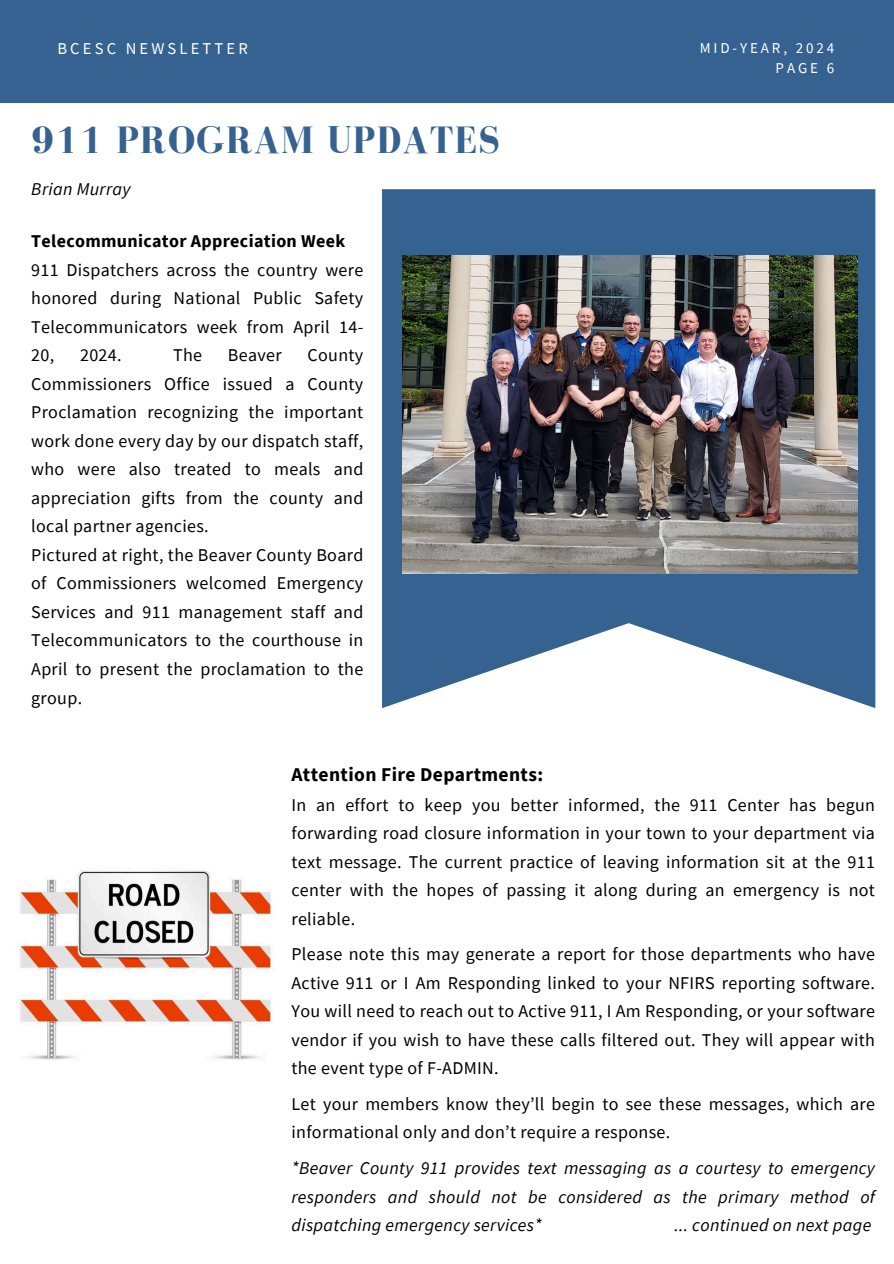
<style>
.page{position:relative;width:894px;height:1264px;background:#fff}
.page>*{position:absolute;margin:0;border:0;box-sizing:border-box;transform-origin:0 0}
.t1{font:700 39.15px "Bodoni FLF";letter-spacing:.03em;color:#366291}
.t2{font:700 19.5px "Source Sans Pro";letter-spacing:.02em;color:#000}
.t3{font:18px/28.5px "Source Sans Pro";letter-spacing:.02em;color:#000}
.t4{font:italic 18px/28.5px "Source Sans Pro";letter-spacing:.02em;color:#000;text-align:justify}
.t5{font:16.5px "Source Sans Pro";letter-spacing:.19em;color:#fff}
.t6{font:15px "Source Sans Pro";letter-spacing:.19em;color:#fff}
.s1{font-weight:700}
</style>
<div class="page">
<div style="left:0;top:0;width:893px;height:102px;background:#366291"></div>
<img style="left:18px;top:870px;width:254px;height:190px">
<svg style="left:382px;top:189px;width:493px;height:518px;fill:#366291"></svg>
<img style="left:402px;top:256px;width:454px;height:317px">
<h3 class="t5" style="left:57px;top:38px;width:192px">BCESC NEWSLETTER</h3>
<p class="t6" style="left:699px;top:38px;width:136px">MID-YEAR, 2024</p>
<h3 class="t6" style="left:775px;top:59px;width:60px">PAGE 6</h3>
<h3 class="t1" style="left:31px;top:119px;width:470px">911 PROGRAM UPDATES</h3>
<h3 class="t4" style="left:31px;top:174px;width:101px">Brian Murray</h3>
<h3 class="t3" style="left:31px;top:226px;width:333px"><span class="s1">Telecommunicator Appreciation Week<br></span>911 Dispatchers across the country were honored during National Public Safety<br>Telecommunicators week from April 14-<br>20,</h3>
<h3 class="t3" style="left:80px;top:340px;width:43px">2024.</h3>
<h3 class="t3" style="left:173px;top:340px;width:31px">The</h3>
<h3 class="t3" style="left:228px;top:340px;width:55px">Beaver</h3>
<h3 class="t3" style="left:31px;top:340px;width:333px;text-indent:276px">County Commissioners Office issued a County Proclamation recognizing the important work done every day by our dispatch staff, who were also treated to meals and appreciation gifts from the county and local partner agencies.<br>Pictured at right, the Beaver County Board of Commissioners welcomed Emergency Services and 911 management staff and Telecommunicators to the courthouse in April to present the proclamation to the group.</h3>
<p class="t2" style="left:291px;top:762px;width:253px">Attention Fire Departments:</p>
<p class="t3" style="left:291px;top:789px;width:585px;text-align:justify">In an effort to keep you better informed, the 911 Center has begun forwarding road closure information in your town to your department via text message. The current practice of leaving information sit at the 911 center with the hopes of passing it along during an emergency is not reliable.</p>
<p class="t3" style="left:291px;top:939px;width:585px;text-align:justify">Please note this may generate a report for those departments who have Active 911 or I Am Responding linked to your NFIRS reporting software.<br>You will need to reach out to Active 911, I Am Responding, or your software vendor if you wish to have these calls filtered out. They will appear with the event type of F-ADMIN.</p>
<h3 class="t3" style="left:291px;top:1089px;width:585px">Let your members know they’ll begin to see these messages, which are informational only and don’t require a response.</h3>
<h1 class="t4" style="left:291px;top:1153px;width:585px">*Beaver County 911 provides text messaging as a courtesy to emergency responders and should not be considered as the primary method of dispatching emergency services*</h1>
<h1 class="t4" style="left:674px;top:1210px;width:198px">... continued on next page</h1>
</div>
